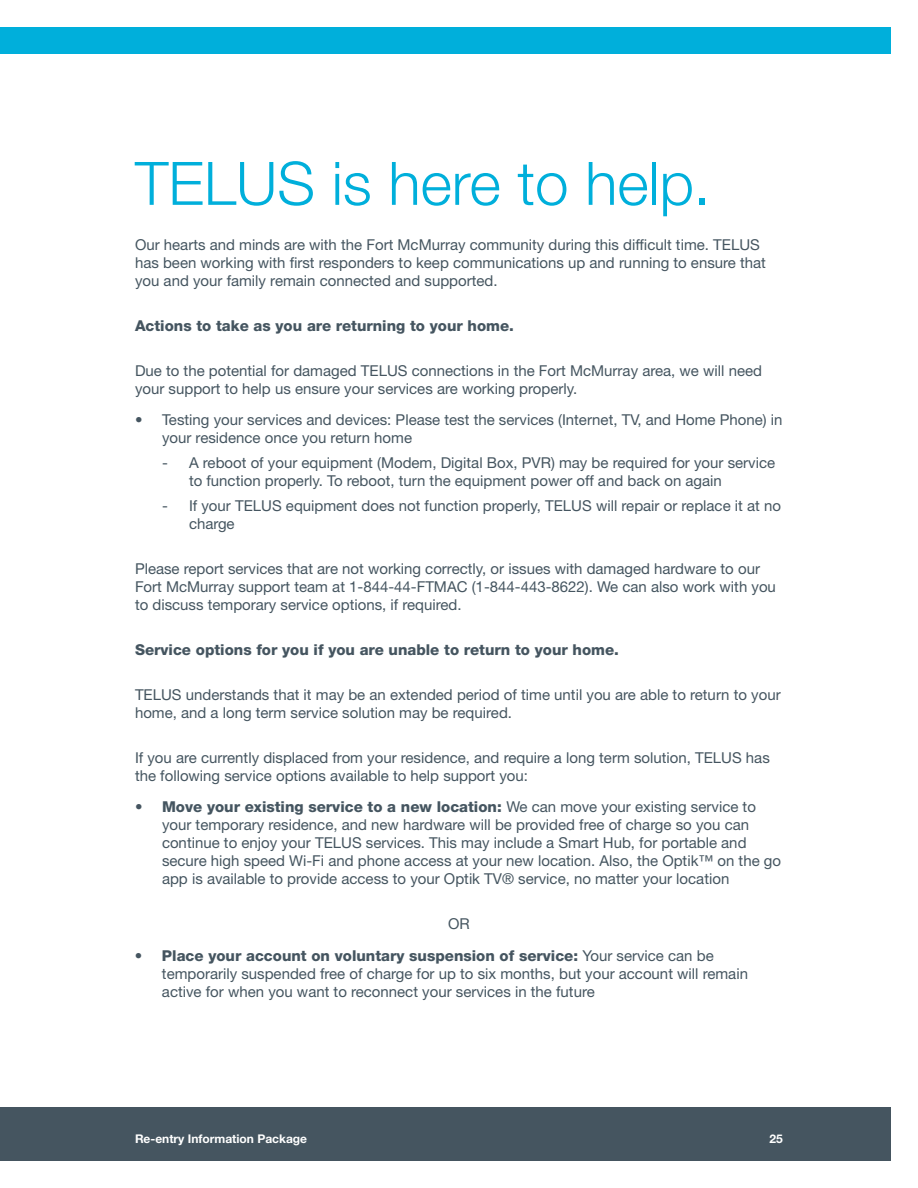
<style>
.page{position:relative;width:918px;height:1188px;background:#fff}
.page>*{position:absolute;margin:0;border:0;box-sizing:border-box;transform-origin:0 0}
.t1{font:300 60px "Helvetica Neue LT Std";color:#00afdb}
.t2{font:15px/18px "Helvetica Neue LT Std";color:#455560}
.t3{font:800 15px "Helvetica Neue LT Std";color:#455560}
.t4{font:700 12px "Helvetica Neue LT Std";color:#fff}
.s1{font-weight:800}
</style>
<div class="page">
<div style="left:0;top:1107px;width:891px;height:54px;background:#455560"></div>
<div style="left:0;top:27px;width:891px;height:27px;background:#00afdb"></div>
<h1 class="t1" style="left:135px;top:147px;width:577px">TELUS is here to help.</h1>
<p class="t2" style="left:135px;top:235px;width:632px">Our hearts and minds are with the Fort McMurray community during this difficult time. TELUS<br>has been working with first responders to keep communications up and running to ensure that you and your family remain connected and supported.</p>
<p class="t3" style="left:135px;top:317px;width:381px">Actions to take as you are returning to your home.</p>
<p class="t2" style="left:135px;top:361px;width:237px">Due to the potential for damaged TELUS</p>
<p class="t2" style="left:135px;top:361px;width:629px;text-indent:277px">connections in the Fort McMurray area, we will need your support to help us ensure your services are working properly.</p>
<p class="t2" style="left:162px;top:411px;width:622px;text-indent:-27px">• Testing your services and devices: Please test the services (I nternet, TV, and H ome Phone) in your residence once you return home</p>
<p class="t2" style="left:189px;top:454px;width:588px;text-indent:-27px">- A reboot of your equipment (Modem, Digital Box, PVR) may be required for your service to function properly. To reboot, turn the equipment power off and back on again</p>
<p class="t2" style="left:162px;top:496px;width:84px">- If your TELUS</p>
<p class="t2" style="left:286px;top:496px;width:270px">equipment does not function properly, TELUS</p>
<p class="t2" style="left:596px;top:496px;width:186px">will repair or replace it at no</p>
<p class="t2" style="left:189px;top:514px;width:47px">charge</p>
<p class="t2" style="left:135px;top:559px;width:642px">Please report services that are not working correctly, or issues with damaged hardware to our<br>Fort McMurray support team at 1-844-44-FTMAC (1-844-443-8622). We can also work with you to discuss temporary service options, if required.</p>
<p class="t3" style="left:135px;top:641px;width:485px">Service options for you if you are unable to return to your home.</p>
<p class="t2" style="left:135px;top:685px;width:11px">TELUS</p>
<p class="t2" style="left:135px;top:685px;width:647px;text-indent:51px">understands that it may be an extended period of time until you are able to return to your home, and a long term service solution may be required.</p>
<p class="t2" style="left:135px;top:748px;width:571px">If you are currently displaced from your residence, and require a long term solution, TELUS</p>
<p class="t2" style="left:746px;top:748px;width:25px">has</p>
<p class="t2" style="left:135px;top:766px;width:395px">the following service options available to help support you:</p>
<p class="t2" style="left:162px;top:798px;width:595px;text-indent:-27px">• <span class="s1">Move your existing service to a new location:</span> We can move your existing service to your temporary residence, and new hardware will be provided free of charge so you can continue to enjoy your TELUS</p>
<p class="t2" style="left:162px;top:834px;width:621px;text-indent:204px">services. This may include a Smart H ub, for portable and secure high speed Wi-Fi and phone access at your new location. Also, the Optik™ on the go app is available to provide access to your Optik TV® service, no matter your location</p>
<p class="t2" style="left:448px;top:915px;width:12px">OR</p>
<p class="t2" style="left:162px;top:946px;width:588px;text-indent:-27px">• <span class="s1">Place your account on voluntary suspension of service:</span> Your service can be temporarily suspended free of charge for up to six months, but your account will remain active for when you want to reconnect your services in the future</p>
<p class="t4" style="left:135px;top:1131px;width:174px">Re-entry Information Package</p>
<p class="t4" style="left:770px;top:1131px;width:15px">25</p>
</div>
